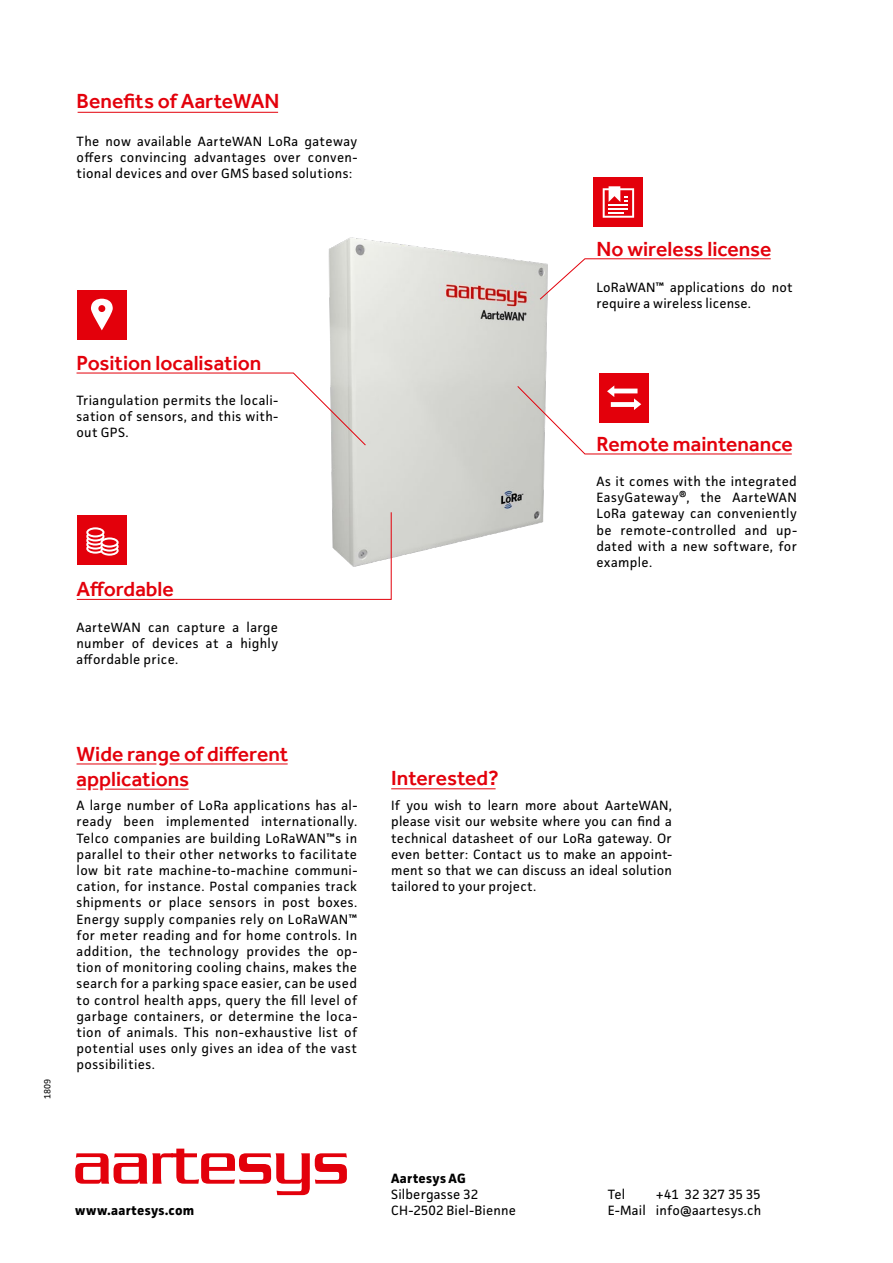
<style>
.page{position:relative;width:893px;height:1263px;background:#fff}
.page>*{position:absolute;margin:0;border:0;box-sizing:border-box;transform-origin:0 0}
.t1{font:500 21px/25.2px "Effra";color:#e3000b}
.t2{font:13.5px/16.2px "Facit";letter-spacing:.02em;color:#000;text-align:justify}
.t3{font:700 13.5px "Facit";letter-spacing:.015em;color:#000}
.t4{font:9px "Facit";color:#000}
</style>
<div class="page">
<hr style="left:78px;top:112px;width:200px;height:1px;background:#e3000b">
<hr style="left:391px;top:788px;width:105px;height:1px;background:#e3000b">
<hr style="left:77px;top:763px;width:79px;height:1px;background:#e3000b">
<hr style="left:170px;top:763px;width:118px;height:1px;background:#e3000b">
<hr style="left:105px;top:789px;width:84px;height:1px;background:#e3000b">
<svg style="left:75px;top:1148px;width:272px;height:47px"></svg>
<img style="left:328px;top:237px;width:220px;height:321px">
<div style="left:599px;top:374px;width:50px;height:49px;background:#e3000b"></div>
<div style="left:77px;top:290px;width:49px;height:50px;background:#e3000b"></div>
<svg style="left:91px;top:299px;width:22px;height:31px"></svg>
<div style="left:593px;top:177px;width:50px;height:50px;background:#e3000b"></div>
<svg style="left:603px;top:186px;width:31px;height:32px"></svg>
<svg style="left:539px;top:258px;width:232px;height:42px"></svg>
<svg style="left:516px;top:385px;width:276px;height:70px"></svg>
<svg style="left:76px;top:372px;width:290px;height:74px"></svg>
<svg style="left:76px;top:511px;width:316px;height:89px"></svg>
<h1 class="t1" style="left:77px;top:89px;width:205px">Benefits of AarteWAN</h1>
<p class="t2" style="left:77px;top:133px;width:282px">The now available AarteWAN LoRa gateway offers convincing advantages over conven&shy;tional devices and over GMS based solutions:</p>
<h1 class="t1" style="left:77px;top:350px;width:186px">Position localisation</h1>
<p class="t2" style="left:77px;top:392px;width:203px">Triangulation permits the locali&shy;sation of sensors, and this with&shy;out GPS.</p>
<h1 class="t1" style="left:77px;top:576px;width:99px">Affordable</h1>
<p class="t2" style="left:77px;top:619px;width:203px">AarteWAN can capture a large number of devices at a highly affordable price.</p>
<p class="t4" style="left:42px;top:1099px;width:22px;rotate:-90deg">1809</p>
<h1 class="t1" style="left:77px;top:741px;width:213px">Wide range of different applications</h1>
<p class="t2" style="left:77px;top:797px;width:282px">A large number of LoRa applications has al&shy;ready been implemented internationally.<br>Telco companies are building LoRaWAN™s in parallel to their other networks to facilitate low bit rate machine-to-machine communi&shy;cation, for instance. Postal companies track shipments or place sensors in post boxes.<br>Energy supply companies rely on LoRaWAN™ for meter reading and for home controls. In addition, the technology provides the op&shy;tion of monitoring cooling chains, makes the search for a parking space easier, can be used to control health apps, query the fill level of garbage containers, or determine the loca&shy;tion of animals. This non-exhaustive list of potential uses only gives an idea of the vast possibilities.</p>
<p class="t3" style="left:75px;top:1202px;width:121px">www.aartesys.com</p>
<h1 class="t1" style="left:596px;top:236px;width:177px">No wireless license</h1>
<p class="t2" style="left:596px;top:279px;width:198px">LoRaWAN™ applications do not require a wireless license.</p>
<h1 class="t1" style="left:596px;top:431px;width:198px">Remote maintenance</h1>
<p class="t2" style="left:596px;top:473px;width:202px">As it comes with the integrated EasyGateway®, the AarteWAN LoRa gateway can conveniently be remote-controlled and up&shy;dated with a new software, for example.</p>
<h1 class="t1" style="left:391px;top:765px;width:109px">Interested?</h1>
<p class="t2" style="left:391px;top:797px;width:282px">If you wish to learn more about AarteWAN, please visit our website where you can find a technical datasheet of our LoRa gateway. Or even better: Contact us to make an appoint&shy;ment so that we can discuss an ideal solution tailored to your project.</p>
<p class="t3" style="left:391px;top:1170px;width:76px">Aartesys AG</p>
<p class="t2" style="left:391px;top:1186px;width:126px">Silbergasse 32<br>CH-2502 Biel-Bienne</p>
<p class="t2" style="left:608px;top:1186px;width:19px">Tel</p>
<p class="t2" style="left:608px;top:1186px;width:155px;text-align:right">+41 32 327 35 35<br>E-Mail info@aartesys.ch</p>
</div>
